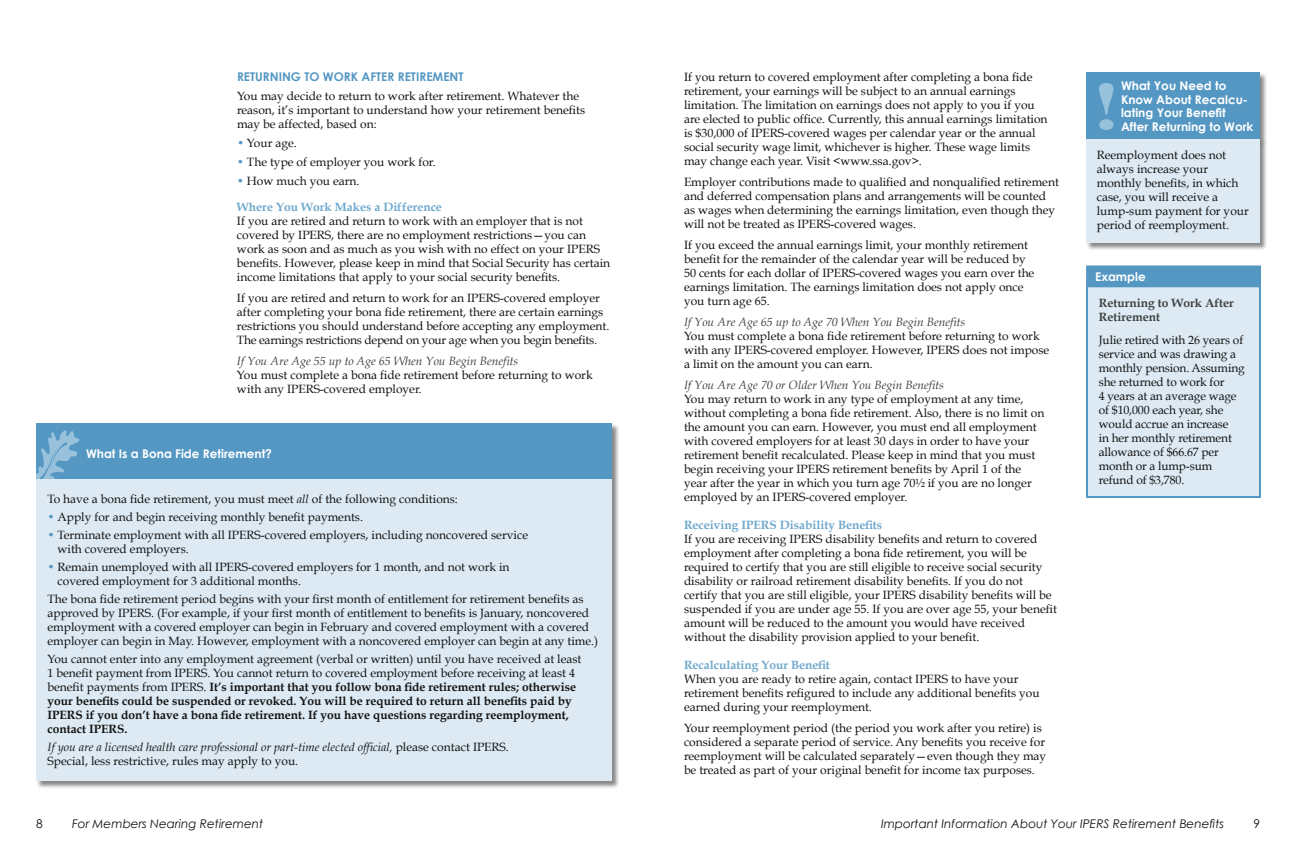
<style>
.page{position:relative;width:1296px;height:864px;background:#fff}
.page>*{position:absolute;margin:0;border:0;box-sizing:border-box;transform-origin:0 0}
.t1{font:12px/14px "Book Antiqua";color:#121212}
.t2{font:700 12px/14px "Book Antiqua";color:#121212}
.t3{font:italic 12px/14px "Book Antiqua";color:#121212}
.t4{font:italic 12px "Book Antiqua";color:#3d3f3f}
.t5{font:700 12px/13.5px "Century Gothic";color:#fff}
.t6{font:700 12px/26px "Book Antiqua";color:#6ea7cc}
.t7{font:italic 12px "Century Gothic";color:#121212}
.t8{font:700 12px "Century Gothic";color:#5497c3}
.t9{font:700 12px/14px "Book Antiqua";color:#3d3f3f}
.t10{font:12px "Century Gothic";color:#121212}
.s1{color:#5497c3}
.s2{font-weight:400;color:#5497c3}
.s3{font-weight:400;color:#121212}
.s4{font-style:italic}
.s5{font-weight:400}
.s6{font-style:normal}
</style>
<div class="page">
<div style="left:36px;top:423px;width:587px;height:369px;background:#121212;opacity:.5"></div>
<div style="left:36px;top:423px;width:576px;height:57px;background:#5497c3"></div>
<svg style="left:36px;top:430px;width:44px;height:49px"></svg>
<div style="left:36px;top:479px;width:576px;height:302px;background:#ddeaf3"></div>
<div style="left:1087px;top:266px;width:173px;height:21px;background:#5497c3"></div>
<div style="left:1086px;top:72px;width:185px;height:79px;background:#121212;opacity:.5"></div>
<div style="left:1086px;top:72px;width:174px;height:68px;background:#5497c3"></div>
<svg style="left:1099px;top:83px;width:15px;height:47px"></svg>
<div style="left:1086px;top:139px;width:188px;height:115px;background:#121212;opacity:.5"></div>
<div style="left:1086px;top:140px;width:174px;height:103px;background:#ddeaf3"></div>
<div style="left:1087px;top:286px;width:173px;height:211px;background:#ddeaf3"></div>
<div style="left:1086px;top:285px;width:175px;height:213px;border:2px solid #5497c3"></div>
<p class="t8" style="left:237px;top:69px;width:227px">Returning to Work after Retirement</p>
<p class="t1" style="left:237px;top:89px;width:350px">You may decide to return to work after retirement. Whatever the reason, it’s important to understand how your retirement benefits may be affected, based on:</p>
<p class="t1" style="left:237px;top:136px;width:61px"><span class="s1">•</span> Your age.</p>
<p class="t1" style="left:237px;top:155px;width:200px"><span class="s1">•</span> The type of employer you work for.</p>
<p class="t6" style="left:237px;top:168px;width:206px"><span class="s2">•</span> <span class="s3">How much you earn.<br></span>Where You Work Makes a Difference</p>
<p class="t1" style="left:237px;top:214px;width:375px">If you are retired and return to work with an employer that is not covered by IPERS, there are no employment restrictions—you can work as soon and as much as you wish with no effect on your IPERS benefits. However, please keep in mind that Social Security has certain income limitations that apply to your social security benefits.</p>
<p class="t1" style="left:237px;top:291px;width:374px">If you are retired and return to work for an IPERS-covered employer after completing your bona fide retirement, there are certain earnings restrictions you should understand before accepting any employment.<br>The earnings restrictions depend on your age when you begin benefits.</p>
<p class="t4" style="left:237px;top:354px;width:283px">If You Are Age 55 up to Age 65 When You Begin Benefits</p>
<p class="t1" style="left:237px;top:368px;width:357px">You must complete a bona fide retirement before returning to work with any IPERS-covered employer.</p>
<p class="t5" style="left:86px;top:446px;width:187px">What Is a Bona Fide Retirement?</p>
<p class="t1" style="left:48px;top:492px;width:412px">To have a bona fide retirement, you must meet <span class="s4">all</span> of the following conditions:</p>
<p class="t1" style="left:48px;top:510px;width:317px"><span class="s1">•</span> Apply for and begin receiving monthly benefit payments.</p>
<p class="t1" style="left:58px;top:528px;width:472px;text-indent:-10px"><span class="s1">•</span> Terminate employment with all IPERS-covered employers, including noncovered service with covered employers.</p>
<p class="t1" style="left:58px;top:560px;width:454px;text-indent:-10px"><span class="s1">•</span> Remain unemployed with all IPERS-covered employers for 1 month, and not work in covered employment for 3 additional months.</p>
<p class="t1" style="left:48px;top:592px;width:552px">The bona fide retirement period begins with your first month of entitlement for retirement benefits as approved by IPERS. (For example, if your first month of entitlement to benefits is January, noncovered employment with a covered employer can begin in February and covered employment with a covered employer can begin in May. However, employment with a noncovered employer can begin at any time.)</p>
<p class="t2" style="left:48px;top:652px;width:536px"><span class="s5">You cannot enter into any employment agreement (verbal or written) until you have received at least 1 benefit payment from IPERS. You cannot return to covered employment before receiving at least 4 benefit payments from IPERS.</span> It’s important that you follow bona fide retirement rules; otherwise your benefits could be suspended or revoked. You will be required to return all benefits paid by IPERS if you don’t have a bona fide retirement. If you have questions regarding reemployment, contact IPERS.</p>
<p class="t3" style="left:48px;top:740px;width:463px">If you are a licensed health care professional or part-time elected official, <span class="s6">please contact IPERS.<br>Special, less restrictive, rules may apply to you.</span></p>
<p class="t1" style="left:684px;top:70px;width:365px">If you return to covered employment after completing a bona fide retirement, your earnings will be subject to an annual earnings limitation. The limitation on earnings does not apply to you if you are elected to public office. Currently, this annual earnings limitation is $30,000 of IPERS-covered wages per calendar year or the annual social security wage limit, whichever is higher. These wage limits may change each year. Visit &lt;www.ssa.gov&gt;.</p>
<p class="t1" style="left:684px;top:175px;width:376px">Employer contributions made to qualified and nonqualified retirement and deferred compensation plans and arrangements will be counted as wages when determining the earnings limitation, even though they will not be treated as IPERS-covered wages.</p>
<p class="t1" style="left:684px;top:238px;width:352px">If you exceed the annual earnings limit, your monthly retirement benefit for the remainder of the calendar year will be reduced by 50 cents for each dollar of IPERS-covered wages you earn over the earnings limitation. The earnings limitation does not apply once you turn age 65.</p>
<p class="t4" style="left:684px;top:315px;width:283px">If You Are Age 65 up to Age 70 When You Begin Benefits</p>
<p class="t1" style="left:684px;top:329px;width:367px">You must complete a bona fide retirement before returning to work with any IPERS-covered employer. However, IPERS does not impose a limit on the amount you can earn.</p>
<p class="t4" style="left:684px;top:378px;width:261px">If You Are Age 70 or Older When You Begin Benefits</p>
<p class="t1" style="left:684px;top:392px;width:362px">You may return to work in any type of employment at any time, without completing a bona fide retirement. Also, there is no limit on the amount you can earn. However, you must end all employment with covered employers for at least 30 days in order to have your retirement benefit recalculated. Please keep in mind that you must begin receiving your IPERS retirement benefits by April 1 of the year after the year in which you turn age 70½ if you are no longer employed by an IPERS-covered employer.</p>
<p class="t6" style="left:684px;top:512px;width:200px">Receiving IPERS Disability Benefits</p>
<p class="t1" style="left:684px;top:532px;width:374px">If you are receiving IPERS disability benefits and return to covered employment after completing a bona fide retirement, you will be required to certify that you are still eligible to receive social security disability or railroad retirement disability benefits. If you do not certify that you are still eligible, your IPERS disability benefits will be suspended if you are under age 55. If you are over age 55, your benefit amount will be reduced to the amount you would have received without the disability provision applied to your benefit.</p>
<p class="t6" style="left:684px;top:652px;width:147px">Recalculating Your Benefit</p>
<p class="t1" style="left:684px;top:672px;width:357px">When you are ready to retire again, contact IPERS to have your retirement benefits refigured to include any additional benefits you earned during your reemployment.</p>
<p class="t1" style="left:684px;top:721px;width:364px">Your reemployment period (the period you work after you retire) is considered a separate period of service. Any benefits you receive for reemployment will be calculated separately—even though they may be treated as part of your original benefit for income tax purposes.</p>
<p class="t5" style="left:1121px;top:79px;width:134px">What You N eed to<br>Know About Recalcu&shy;lating Your Benefit<br>After Returning to Work</p>
<p class="t1" style="left:1097px;top:148px;width:154px">Reemployment does not always increase your monthly benefits, in which case, you will receive a lump-sum payment for your period of reemployment.</p>
<p class="t5" style="left:1095px;top:270px;width:52px">Example</p>
<p class="t9" style="left:1099px;top:296px;width:136px">Returning to Work After<br>Retirement</p>
<p class="t1" style="left:1099px;top:333px;width:147px">Julie retired with 26 years of service and was drawing a monthly pension. Assuming she returned to work for<br>4 years at an average wage of $10,000 each year, she would accrue an increase<br>in her monthly retirement allowance of $66.67 per month or a lump-sum refund of $3,780.</p>
<p class="t10" style="left:36px;top:816px;width:8px">8</p>
<p class="t7" style="left:72px;top:816px;width:193px">For Members Nearing Retirement</p>
<p class="t7" style="left:881px;top:816px;width:345px">Important Information About Your IPERS Retirement Benefits</p>
<p class="t10" style="left:1253px;top:816px;width:8px">9</p>
</div>
